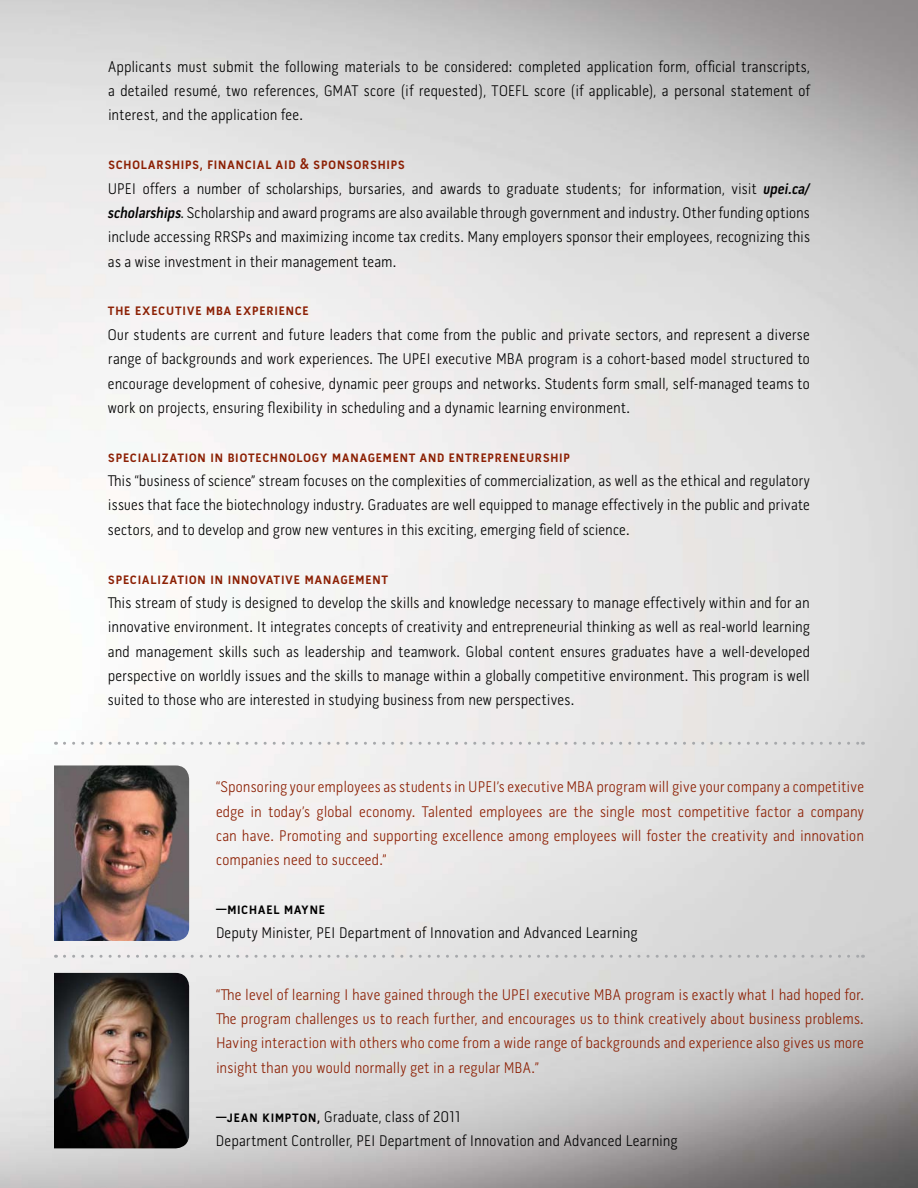
<style>
.page{position:relative;width:918px;height:1188px;background:#fff}
.page>*{position:absolute;margin:0;border:0;box-sizing:border-box;transform-origin:0 0}
.t1{font:300 15.75px/24.5px "Pill Gothic 300 mg";letter-spacing:.01em;color:#000;text-align:justify}
.t2{font:300 15.75px/24.5px "Pill Gothic 300 mg";letter-spacing:.015em;color:#8c2004;text-align:justify}
.t3{font:600 15.75px "Pill Gothic 300 mg";letter-spacing:.015em;color:#8c2004}
.t4{font:600 15.75px "Pill Gothic 300 mg";letter-spacing:.025em;color:#000}
.s1{font-weight:600;color:#8c2004}
.s2{font-family:"Pill Gothic 300 mg Semibd Obq";font-weight:400}
.s3{font-weight:600}
</style>
<div class="page">
<img style="left:0;top:0;width:918px;height:1188px">
<img style="left:54px;top:765px;width:135px;height:176px">
<img style="left:54px;top:973px;width:135px;height:175px">
<svg style="left:64px;top:742px;width:799px;height:3px"></svg>
<svg style="left:64px;top:955px;width:799px;height:3px;background:#d3d3d4"></svg>
<p class="t1" style="left:108px;top:55px;width:703px">Applicants must submit the following materials to be considered: completed application form, official transcripts, a detailed resumé, two references, GMAT score (if requested), TOEFL score (if applicable), a personal statement of interest, and the application fee.</p>
<p class="t3" style="left:108px;top:158px;width:9px">SCHOL</p>
<p class="t3" style="left:148px;top:158px;width:190px">ARSH IPS, FINANCIAL AID &amp; SPONSORSH</p>
<p class="t1" style="left:108px;top:153px;width:703px;text-align:left;text-indent:278px"><span class="s1">IPS<br></span>UPEI offers a number of scholarships, bursaries, and awards to graduate students; for information, visit <span class="s2">upei.ca/ scholarships</span>. Scholarship and award programs are also available through government and industry. Other funding options include accessing RRSPs and maximizing income tax credits. Many employers sponsor their employees, recognizing this as a wise investment in their management team.</p>
<p class="t3" style="left:108px;top:304px;width:201px">The Executive MBA Experience</p>
<p class="t1" style="left:108px;top:324px;width:703px">Our students are current and future leaders that come from the public and private sectors, and represent a diverse range of backgrounds and work experiences. The UPEI executive MBA program is a cohort-based model structured to encourage development of cohesive, dynamic peer groups and networks. Students form small, self-managed teams to work on projects, ensuring flexibility in scheduling and a dynamic learning environment.</p>
<p class="t3" style="left:108px;top:450px;width:164px">SPECIALIZATION IN BIOTECHNOLOGY</p>
<p class="t3" style="left:332px;top:450px;width:240px">MANAGEMENT AND ENTREPRENEURSHIP</p>
<p class="t1" style="left:108px;top:470px;width:703px">This “business of science” stream focuses on the complexities of commercialization, as well as the ethical and regulatory issues that face the biotechnology industry. Graduates are well equipped to manage effectively in the public and private sectors, and to develop and grow new ventures in this exciting, emerging field of science.</p>
<p class="t3" style="left:108px;top:572px;width:133px">SPECIALIZATION IN INNOV</p>
<p class="t3" style="left:266px;top:572px;width:115px">ATIVE MANAGEMENT</p>
<p class="t1" style="left:108px;top:592px;width:704px">This stream of study is designed to develop the skills and knowledge necessary to manage effectively within and for an innovative environment. It integrates concepts of creativity and entrepreneurial thinking as well as real-world learning and management skills such as leadership and teamwork. Global content ensures graduates have a well-developed perspective on worldly issues and the skills to manage within a globally competitive environment. This program is well suited to those who are interested in studying business from new perspectives.</p>
<p class="t2" style="left:216px;top:776px;width:650px">“Sponsoring your employees as students in UPEI’s executive MBA program will give your company a competitive edge in today’s global economy. Talented employees are the single most competitive factor a company can have. Promoting and supporting excellence among employees will foster the creativity and innovation companies need to succeed.”</p>
<p class="t4" style="left:216px;top:902px;width:109px">—Michael Mayne</p>
<p class="t1" style="left:216px;top:922px;width:423px">Deputy Minister, PEI Department of Innovation and Advanced Learning</p>
<p class="t2" style="left:216px;top:983px;width:649px">“The level of learning I have gained through the UPEI executive MBA program is exactly what I had hoped for.<br>The program challenges us to reach further, and encourages us to think creatively about business problems.<br>Having interaction with others who come from a wide range of backgrounds and experience also gives us more insight than you would normally get in a regular MBA.”</p>
<p class="t1" style="left:216px;top:1105px;width:463px"><span class="s3">—Jean Kimpton,</span> Graduate, class of 2011<br>Department Controller, PEI Department of Innovation and Advanced Learning</p>
</div>
